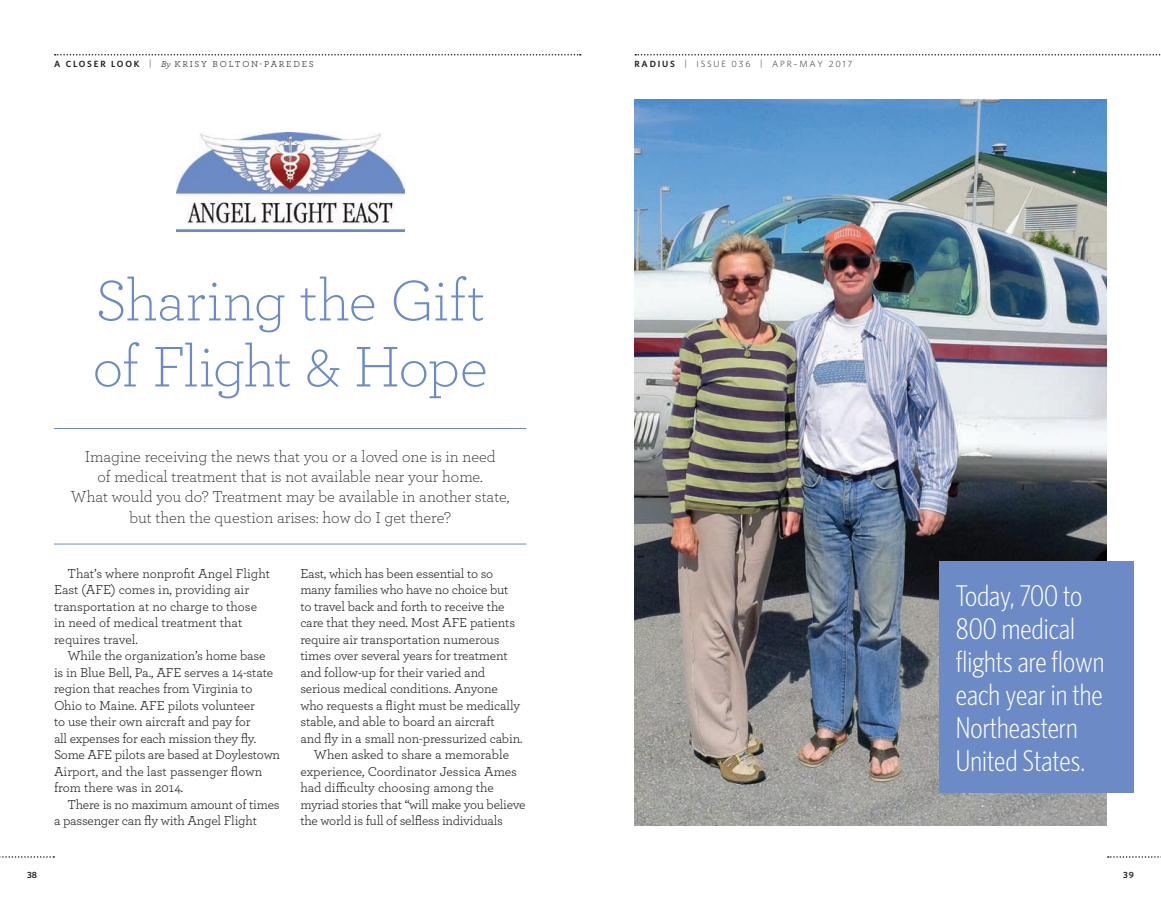
<style>
.page{position:relative;width:1161px;height:905px;background:#fff}
.page>*{position:absolute;margin:0;border:0;box-sizing:border-box;transform-origin:0 0}
.t1{font:300 60px/66px "Archer";letter-spacing:-.02em;color:#6b8ac6}
.t2{font:300 30px/33px "Whitney Condensed";color:#fff}
.t3{font:300 16.5px/20.2px "Archer";letter-spacing:-.005em;color:#231f20;text-align:center}
.t4{font:13.5px/16.5px "Archer";letter-spacing:-.01em;color:#231f20}
.t5{font:9px "Archer";letter-spacing:.2em;color:#231f20}
.t6{font:300 9px "Whitney";letter-spacing:.2em;color:#231f20}
.t7{font:600 9px "Whitney";color:#231f20}
.s1{font-family:"Whitney";font-weight:600}
.s2{font-family:"Whitney";font-weight:300}
.s3{font-style:italic}
.s4{font-weight:600}
</style>
<div class="page">
<img style="left:176px;top:132px;width:228px;height:99px">
<img style="left:634px;top:99px;width:473px;height:726px">
<div style="left:939px;top:561px;width:195px;height:231px;background:#6b8ac6"></div>
<hr style="left:54px;top:428px;width:472px;height:1px;background:#6b8ac6">
<hr style="left:54px;top:543px;width:472px;height:1px;background:#6b8ac6">
<svg style="left:55px;top:54px;width:526px;height:2px"></svg>
<svg style="left:635px;top:54px;width:526px;height:2px"></svg>
<svg style="left:0;top:856px;width:54px;height:1px"></svg>
<svg style="left:1108px;top:856px;width:53px;height:1px"></svg>
<p class="t5" style="left:54px;top:58px;width:261px"><span class="s1">A CLOSER LOOK</span> <span class="s2">|</span> <span class="s3">By</span> KRISY BOLTON-PAREDES</p>
<p class="t1" style="left:93px;top:266px;width:397px">Sharing the Gift of Flight &amp; Hope</p>
<p class="t3" style="left:71px;top:445px;width:440px">Imagine receiving the news that you or a loved one is in need<br>of medical treatment that is not available near your home.<br>What would you do? Treatment may be available in another state, but then the question arises: how do I get there?</p>
<p class="t4" style="left:54px;top:564px;width:218px;text-indent:14px">That’s where nonprofit Angel Flight<br>East (AFE) comes in, providing air transportation at no charge to those in need of medical treatment that requires travel.</p>
<p class="t4" style="left:54px;top:647px;width:228px;text-indent:14px">While the organization’s home base<br>is in Blue Bell, Pa., AFE serves a 14-state region that reaches from Virginia to Ohio to Maine. AFE pilots volunteer<br>to use their own aircraft and pay for<br>all expenses for each mission they fly.<br>Some AFE pilots are based at Doylestown Airport, and the last passenger flown from there was in 2014.</p>
<p class="t4" style="left:54px;top:795px;width:227px;text-indent:14px">There is no maximum amount of times a passenger can fly with Angel Flight</p>
<p class="t4" style="left:300px;top:564px;width:224px">East, which has been essential to so many families who have no choice but to travel back and forth to receive the care that they need. Most AFE patients require air transportation numerous times over several years for treatment and follow-up for their varied and serious medical conditions. Anyone who requests a flight must be medically stable, and able to board an aircraft<br>and fly in a small non-pressurized cabin.</p>
<p class="t4" style="left:300px;top:746px;width:227px;text-indent:14px">When asked to share a memorable experience, Coordinator Jessica Ames had difficulty choosing among the myriad stories that “will make you believe the world is full of selfless individuals</p>
<p class="t6" style="left:634px;top:58px;width:219px"><span class="s4">RADIUS</span> | ISSUE 036 | APR–MAY 2017</p>
<p class="t2" style="left:956px;top:579px;width:150px">Today, 700 to<br>800 medical flights are flown each year in the<br>Northeastern<br>United States.</p>
<p class="t7" style="left:27px;top:868px;width:12px">38</p>
<p class="t7" style="left:1123px;top:868px;width:12px">39</p>
</div>
